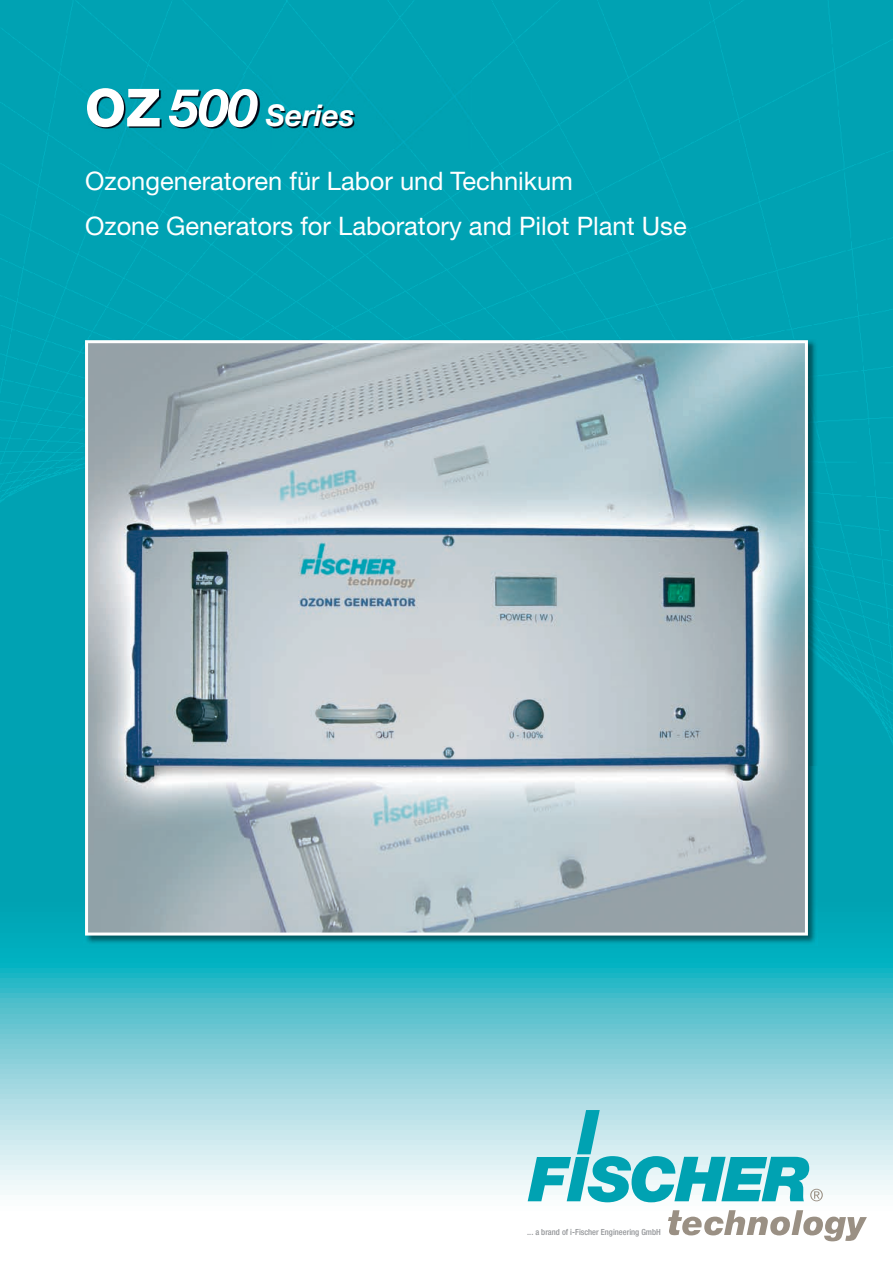
<style>
.page{position:relative;width:893px;height:1263px;background:#fff}
.page>*{position:absolute;margin:0;border:0;box-sizing:border-box;transform-origin:0 0}
.t1{font:italic 700 30px "Helvetica Neue";color:#fff}
.t2{font:25.5px/45px "Helvetica Neue";color:#fff}
.t3{font:500 condensed 8.4px "Helvetica Neue";color:#939598}
.s1{font-weight:800;font-style:normal;font-size:52.5px}
.s2{font-size:52.5px}
</style>
<div class="page">
<svg style="left:0;top:765px;width:893px;height:477px"></svg>
<div style="left:0;top:0;width:893px;height:765px;background:#00a2b3"></div>
<img style="left:84px;top:339px;width:734px;height:606px">
<img style="left:89px;top:344px;width:715px;height:587px">
<div style="left:85px;top:340px;width:723px;height:595px;border:3px solid #fff"></div>
<img style="left:76px;top:75px;width:396px;height:74px">
<svg style="left:668px;top:1210px;width:199px;height:31px"></svg>
<svg style="left:528px;top:1110px;width:295px;height:92px;background:#8ed3db"></svg>
<p class="t1" style="left:85px;top:97px;width:271px"><span class="s1">OZ</span> <span class="s2">500</span> Series</p>
<p class="t2" style="left:85px;top:158px;width:603px">Ozongeneratoren für Labor und Technikum<br>Ozone Generators for Laboratory and Pilot Plant Use</p>
<p class="t3" style="left:527px;top:1227px;width:135px">... a brand of i-Fischer Engineering GmbH</p>
</div>
